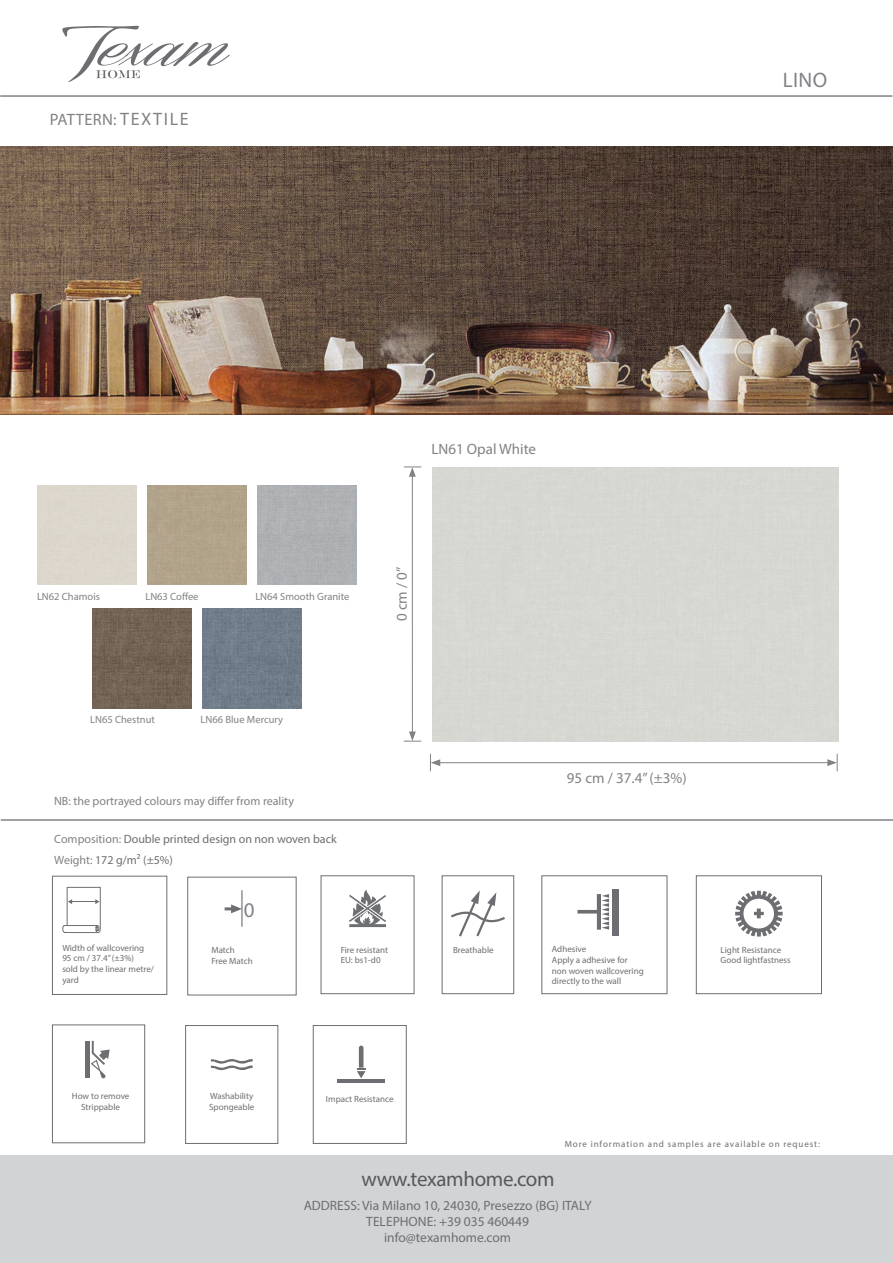
<style>
.page{position:relative;width:893px;height:1263px;background:#fff}
.page>*{position:absolute;margin:0;border:0;box-sizing:border-box;transform-origin:0 0}
.t1{font:21px "Myriad Pro";letter-spacing:-.015em;color:#58595b}
.t2{font:21px "Myriad Pro";color:#808285}
.t3{font:16.5px "Myriad Pro";letter-spacing:.02em;color:#808285}
.t4{font:15px "Myriad Pro";color:#808285}
.t5{font:13.5px/16.2px "Myriad Pro";color:#6d6e71;text-align:center}
.t6{font:12px "Myriad Pro";color:#6d6e71}
.t7{font:12px "Myriad Pro";color:#808285}
.t8{font:10.5px "Myriad Pro";color:#808285}
.t9{font:9px/10.8px "Myriad Pro";color:#6d6e71}
.t10{font:9px "Myriad Pro";letter-spacing:.1em;color:#6d6e71}
.s1{font-size:18px}
.s2{color:#808285}
</style>
<div class="page">
<svg style="left:62px;top:26px;width:168px;height:57px"></svg>
<hr style="left:438px;top:762px;width:392px;height:1px;background:#808285">
<svg style="left:430px;top:754px;width:10px;height:17px"></svg>
<svg style="left:827px;top:754px;width:11px;height:17px"></svg>
<hr style="left:412px;top:474px;width:1px;height:260px;background:#808285">
<svg style="left:404px;top:731px;width:17px;height:11px"></svg>
<svg style="left:404px;top:467px;width:17px;height:10px"></svg>
<div style="left:147px;top:486px;width:100px;height:99px;background:#b1a28a"></div>
<div style="left:257px;top:486px;width:100px;height:99px;background:#aeb1b3"></div>
<img style="left:0;top:147px;width:892px;height:268px">
<hr style="left:0;top:95px;width:892px;height:2px;background:#808285">
<hr style="left:1px;top:819px;width:892px;height:2px;background:#808285">
<img style="left:92px;top:609px;width:99px;height:99px">
<img style="left:203px;top:609px;width:99px;height:99px">
<svg style="left:735px;top:891px;width:48px;height:45px"></svg>
<svg style="left:62px;top:887px;width:39px;height:46px"></svg>
<div style="left:85px;top:1041px;width:5px;height:36px;background:#6d6e71"></div>
<svg style="left:91px;top:1041px;width:19px;height:38px"></svg>
<svg style="left:211px;top:1059px;width:42px;height:11px"></svg>
<svg style="left:451px;top:890px;width:54px;height:47px"></svg>
<div style="left:612px;top:889px;width:6px;height:46px;background:#6d6e71"></div>
<svg style="left:577px;top:894px;width:32px;height:36px"></svg>
<svg style="left:349px;top:889px;width:37px;height:38px"></svg>
<div style="left:0;top:1155px;width:893px;height:108px;background:#d1d3d4"></div>
<div style="left:52px;top:876px;width:115px;height:119px;border:1px solid #6d6e71"></div>
<div style="left:321px;top:875px;width:93px;height:119px;border:1px solid #6d6e71"></div>
<div style="left:442px;top:875px;width:72px;height:119px;border:1px solid #6d6e71"></div>
<div style="left:542px;top:875px;width:125px;height:119px;border:1px solid #6d6e71"></div>
<div style="left:696px;top:875px;width:126px;height:119px;border:1px solid #6d6e71"></div>
<div style="left:52px;top:1025px;width:93px;height:118px;border:1px solid #6d6e71"></div>
<div style="left:185px;top:1025px;width:93px;height:118px;border:1px solid #6d6e71"></div>
<hr style="left:241px;top:890px;width:1px;height:37px;background:#6d6e71">
<svg style="left:225px;top:904px;width:17px;height:9px"></svg>
<div style="left:313px;top:1025px;width:93px;height:118px;border:1px solid #6d6e71"></div>
<hr style="left:338px;top:1079px;width:47px;height:4px;background:#6d6e71">
<svg style="left:357px;top:1045px;width:8px;height:33px"></svg>
<h2 class="t3" style="left:50px;top:110px;width:140px">Pattern: <span class="s1">textil e</span></h2>
<h1 class="t2" style="left:783px;top:67px;width:46px">lino</h1>
<h3 class="t4" style="left:431px;top:440px;width:106px">LN61 Opal White</h3>
<p class="t8" style="left:37px;top:590px;width:64px">LN62 Chamois</p>
<p class="t8" style="left:145px;top:590px;width:55px">LN63 Coffee</p>
<p class="t8" style="left:255px;top:590px;width:96px">LN64 Smooth Granite</p>
<p class="t8" style="left:90px;top:713px;width:66px">LN65 Chestnut</p>
<p class="t8" style="left:201px;top:713px;width:84px">LN66 Blue Mercury</p>
<h3 class="t7" style="left:54px;top:794px;width:241px">NB: the portrayed colours may differ from reality</h3>
<h3 class="t6" style="left:54px;top:832px;width:284px"><span class="s2">composition:</span> Double printed design on non woven back</h3>
<h3 class="t6" style="left:54px;top:852px;width:120px"><span class="s2">Weight:</span> 172 g/m² (±5%)</h3>
<h3 class="t4" style="left:393px;top:621px;width:56px;rotate:-90deg">0 cm / 0”</h3>
<p class="t9" style="left:62px;top:942px;width:93px">Width of wallcovering<br>95 cm / 37.4” (±3%)<br>sold by the linear metre/ yard</p>
<p class="t9" style="left:72px;top:1090px;width:59px;text-align:center">How to remove<br>Strippable</p>
<h1 class="t2" style="left:244px;top:897px;width:12px">0</h1>
<p class="t9" style="left:211px;top:944px;width:43px">Match<br>Free Match</p>
<p class="t9" style="left:209px;top:1090px;width:47px">Washability<br>Spongeable</p>
<p class="t9" style="left:341px;top:944px;width:49px">Fire resistant<br>EU: bs1-d0</p>
<p class="t9" style="left:453px;top:944px;width:42px">Breathable</p>
<p class="t9" style="left:326px;top:1093px;width:69px">I mpact Resistance</p>
<h3 class="t4" style="left:567px;top:769px;width:121px">95 cm / 37.4” (±3%)</h3>
<p class="t9" style="left:552px;top:943px;width:93px">Adhesive<br>Apply a adhesive for non woven wallcovering directly to the wall</p>
<p class="t9" style="left:721px;top:944px;width:72px">Light Resistance<br>Good lightfastness</p>
<p class="t10" style="left:565px;top:1138px;width:257px">More information and samples are available on request:</p>
<h1 class="t1" style="left:361px;top:1166px;width:195px">www.texamhome.com</h1>
<h3 class="t5" style="left:304px;top:1197px;width:290px">ADDRESS: Via Milano 10, 24030, Presezzo (BG) ITALY<br>TELEPHONE: +39 035 460449 info@texamhome.com</h3>
</div>
